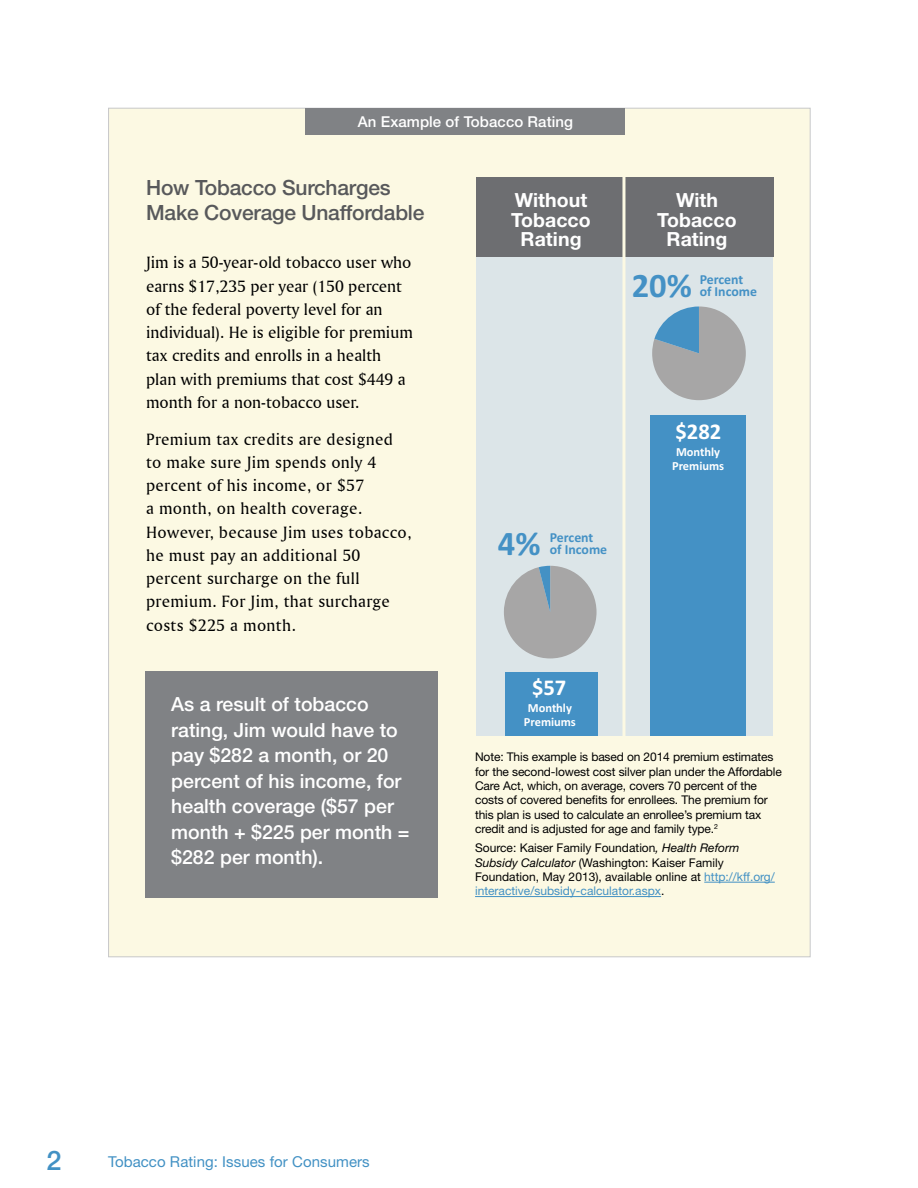
<style>
.page{position:relative;width:918px;height:1188px;background:#fff}
.page>*{position:absolute;margin:0;border:0;box-sizing:border-box;transform-origin:0 0}
.t1{font:700 34.5px "Calibri";color:#4491c5}
.t2{font:500 27px "Helvetica Neue LT Std";color:#4291c4}
.t3{font:700 22.65px "Calibri";color:#fff}
.t4{font:500 21px/25.2px "Helvetica Neue LT Std";letter-spacing:-.01em;color:#58595b}
.t5{font:500 19.5px/25.5px "Helvetica Neue LT Std";color:#fff}
.t6{font:700 19.5px/19.5px "Helvetica Neue LT Std";letter-spacing:.005em;color:#fff;text-align:center}
.t7{font:17.25px/23.2px "Amerigo BT Roman A";letter-spacing:.005em;color:#000}
.t8{font:15px "Helvetica Neue LT Std";letter-spacing:.005em;color:#4291c4}
.t9{font:500 15px "Helvetica Neue LT Std";letter-spacing:.005em;color:#fff}
.t10{font:700 13.8px/12px "Calibri";color:#4491c5}
.t11{font:700 12.45px/13.8px "Calibri";color:#fff;text-align:center}
.t12{font:12px/14.4px "Helvetica Neue LT Std";letter-spacing:-.01em;color:#000}
.s1{font-style:italic}
.s2{color:#4291c4}
</style>
<div class="page">
<div style="left:108px;top:108px;width:702px;height:849px;background:#fcf9e3"></div>
<div style="left:306px;top:108px;width:319px;height:27px;background:#808285"></div>
<hr style="left:704px;top:882px;width:71px;height:1px;background:#4291c4">
<hr style="left:475px;top:896px;width:186px;height:1px;background:#4291c4">
<div style="left:145px;top:671px;width:293px;height:227px;background:#808285"></div>
<div style="left:476px;top:188px;width:297px;height:548px;background:#dce5e8"></div>
<div style="left:651px;top:415px;width:95px;height:321px;background:#4491c5"></div>
<div style="left:476px;top:177px;width:297px;height:80px;background:#6d6e71"></div>
<div style="left:505px;top:672px;width:92px;height:64px;background:#4491c5"></div>
<svg style="left:504px;top:566px;width:93px;height:92px"></svg>
<hr style="left:622px;top:177px;width:3px;height:561px;background:#fcf9e3">
<svg style="left:652px;top:307px;width:94px;height:93px"></svg>
<p class="t9" style="left:358px;top:113px;width:217px">An Example of Tobacco Rating</p>
<h3 class="t4" style="left:146px;top:174px;width:280px">How Tobacco Surcharges<br>Make Coverage Unaffordable</h3>
<p class="t7" style="left:146px;top:251px;width:268px">Jim is a 50-year-old tobacco user who earns $17,235 per year (150 percent of the federal poverty level for an individual). He is eligible for premium tax credits and enrolls in a health plan with premiums that cost $449 a month for a non-tobacco user.</p>
<p class="t7" style="left:146px;top:427px;width:267px">Premium tax credits are designed to make sure Jim spends only 4 percent of his income, or $57<br>a month, on health coverage.<br>However, because Jim uses tobacco, he must pay an additional 50 percent surcharge on the full premium. For Jim, that surcharge costs $225 a month.</p>
<h3 class="t5" style="left:171px;top:691px;width:240px">As a result of tobacco rating, Jim would have to pay $282 a month, or 20 percent of his income, for health coverage ($57 per month + $225 per month = $282 per month).</h3>
<h3 class="t6" style="left:511px;top:190px;width:81px">Without<br>Tobacco<br>Rating</h3>
<h3 class="t6" style="left:657px;top:190px;width:81px">With<br>Tobacco<br>Rating</h3>
<h1 class="t1" style="left:632px;top:264px;width:62px">20%</h1>
<p class="t10" style="left:700px;top:273px;width:59px">Percent of Income</p>
<h3 class="t3" style="left:675px;top:417px;width:47px">$282</h3>
<h1 class="t1" style="left:498px;top:522px;width:44px">4%</h1>
<p class="t10" style="left:550px;top:531px;width:59px">Percent of Income</p>
<h3 class="t3" style="left:532px;top:673px;width:36px">$57</h3>
<p class="t11" style="left:524px;top:701px;width:54px">Monthly<br>Premiums</p>
<p class="t11" style="left:672px;top:445px;width:54px">Monthly<br>Premiums</p>
<p class="t12" style="left:475px;top:750px;width:308px">Note: This example is based on 2014 premium estimates for the second-lowest cost silver plan under the Affordable Care Act, which, on average, covers 70 percent of the costs of covered benefits for enrollees. The premium for this plan is used to calculate an enrollee’s premium tax credit and is adjusted for age and family type.<sup>2</sup></p>
<p class="t12" style="left:475px;top:841px;width:301px">Source: Kaiser Family Foundation<span class="s1">, Health Reform Subsidy Calculator</span> (Washington: Kaiser Family Foundation, May 2013), available online at <span class="s2">http://kff.org/ interactive/subsidy-calculator.aspx</span>.</p>
<h2 class="t2" style="left:46px;top:1144px;width:17px">2</h2>
<p class="t8" style="left:108px;top:1153px;width:263px">Tobacco Rating: Issues for Consumers</p>
</div>
